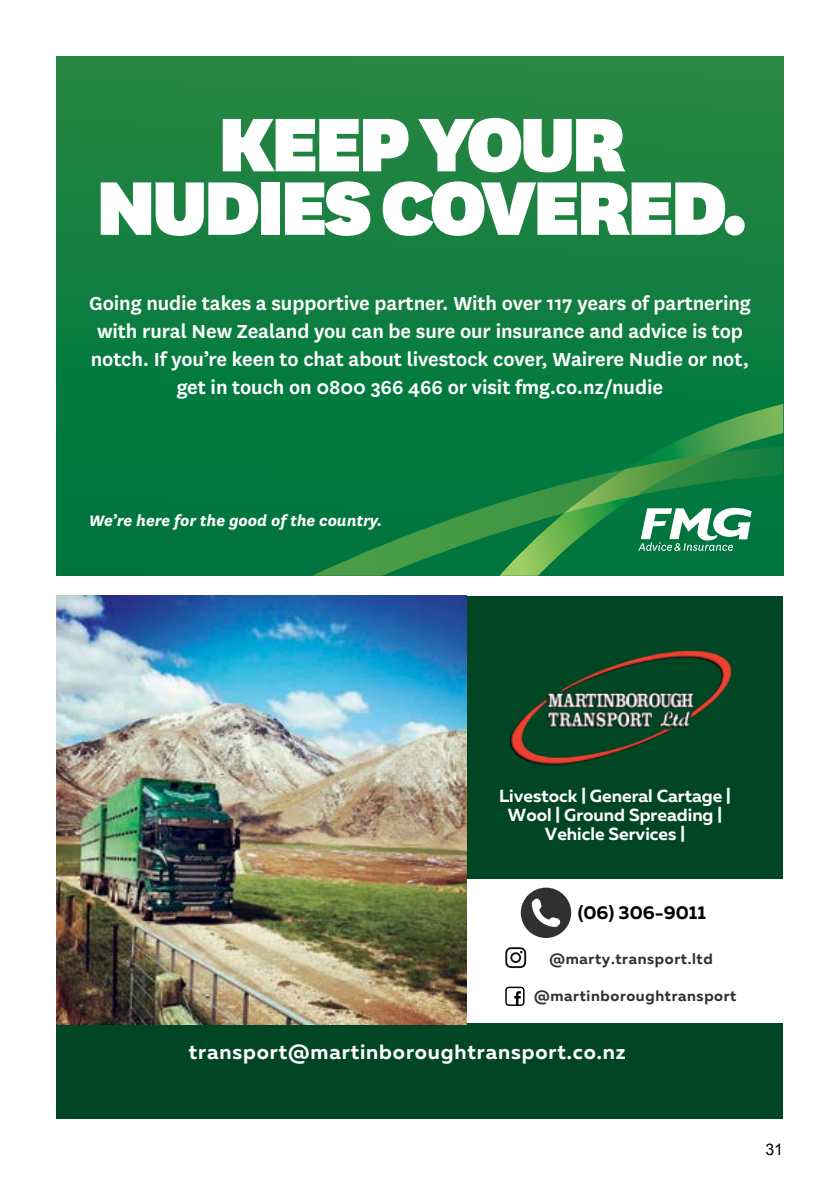
<style>
.page{position:relative;width:840px;height:1191px;background:#fff}
.page>*{position:absolute;margin:0;border:0;box-sizing:border-box;transform-origin:0 0}
.t1{font:900 88.8px/63.4px "National";letter-spacing:-.04em;color:#fff;text-align:center}
.t2{font:600 22px/28px "National";letter-spacing:-.005em;color:#fff;text-align:center}
.t3{font:700 20.6px "Muller";letter-spacing:.04em;color:#fff}
.t4{font:700 18.6px "Muller";color:#000}
.t5{font:italic 700 17.6px "National";color:#fff}
.t6{font:700 17.4px/19px "Muller";color:#fff;text-align:center}
.t7{font:16px "Arial";color:#000}
.t8{font:700 15px "Muller";letter-spacing:.04em;color:#303031}
</style>
<div class="page">
<div style="left:57px;top:57px;width:725px;height:519px;background:linear-gradient(to bottom,#288742,#00743d)"></div>
<svg style="left:312px;top:446px;width:187px;height:130px;background:#0d7d3f"></svg>
<svg style="left:499px;top:404px;width:283px;height:172px;background:#158242"></svg>
<svg style="left:564px;top:452px;width:187px;height:99px;background:#369356"></svg>
<svg style="left:520px;top:887px;width:51px;height:51px"></svg>
<div style="left:403px;top:596px;width:379px;height:282px;background:#004524"></div>
<div style="left:57px;top:1023px;width:725px;height:95px;background:#004524"></div>
<img style="left:57px;top:596px;width:409px;height:428px">
<img style="left:509px;top:650px;width:223px;height:116px">
<svg style="left:505px;top:947px;width:21px;height:21px"></svg>
<svg style="left:505px;top:986px;width:19px;height:20px"></svg>
<h1 class="t1" style="left:96px;top:107px;width:652px">KEEP YOUR<br>NUDIES COVERED.</h1>
<p class="t2" style="left:89px;top:288px;width:662px">Going nudie takes a supportive partner. With over 117 years of partnering with rural New Zealand you can be sure our insurance and advice is top notch. If you’re keen to chat about livestock cover, Wairere Nudie or not, get in touch on 0800 366 466 or visit fmg.co.nz/nudie</p>
<p class="t5" style="left:89px;top:508px;width:294px">We’re here for the good of the country.</p>
<p class="t6" style="left:498px;top:786px;width:233px">Livestock | General Cartage |<br>Wool | Ground Spreading |<br>Vehicle Services |</p>
<p class="t4" style="left:577px;top:900px;width:130px">(06) 306-9011</p>
<p class="t8" style="left:549px;top:949px;width:165px">@marty.transport.ltd</p>
<p class="t8" style="left:534px;top:986px;width:204px">@martinboroughtransport</p>
<p class="t3" style="left:189px;top:1038px;width:438px">transport@martinboroughtransport.co.nz</p>
<p class="t7" style="left:765px;top:1138px;width:19px">31</p>
</div>
